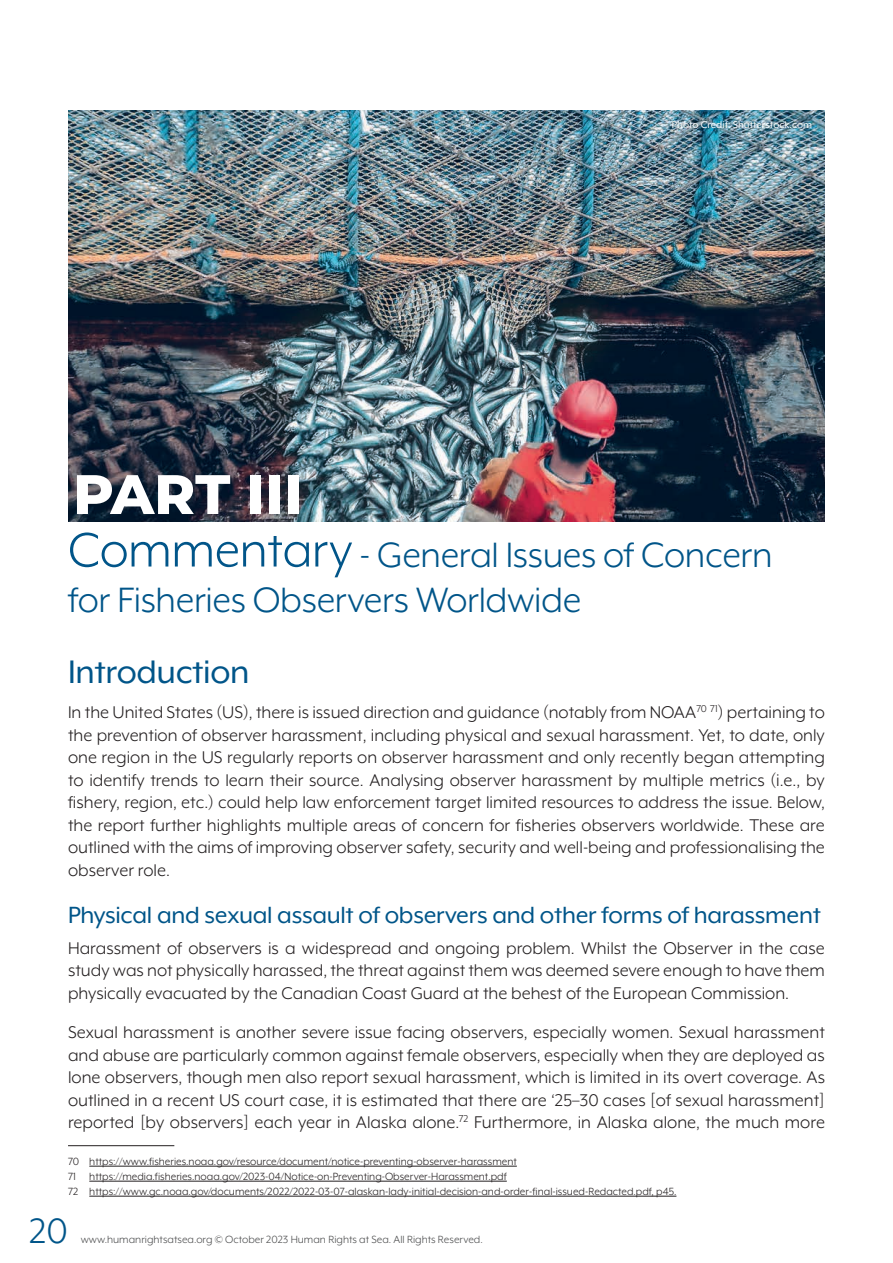
<style>
.page{position:relative;width:893px;height:1263px;background:#fff}
.page>*{position:absolute;margin:0;border:0;box-sizing:border-box;transform-origin:0 0}
.t1{font:800 55.5px "Montserrat";color:#fff}
.t2{font:40.5px/45px "Mr Eaves XL Mod OT";letter-spacing:-.01em;color:#015589}
.t3{font:37.5px "Mr Eaves XL Mod OT";letter-spacing:-.01em;color:#015589}
.t4{font:27px "Mr Eaves XL Mod OT";letter-spacing:-.01em;color:#015589}
.t5{font:19.5px/22.5px "Mr Eaves XL Mod OT";color:#231f20;text-align:justify}
.t6{font:12px/15px "Mr Eaves XL Mod OT";color:#231f20}
.t7{font:12px "Mr Eaves XL Mod OT";color:#4b4c4d}
.t8{font:11.25px "Mr Eaves XL Mod OT";color:#fff}
.s1{font-size:55.5px}
</style>
<div class="page">
<img style="left:68px;top:111px;width:757px;height:411px">
<hr style="left:68px;top:1145px;width:106px;height:1px;background:#231f20">
<hr style="left:89px;top:1166px;width:428px;height:1px;background:#231f20">
<hr style="left:89px;top:1181px;width:418px;height:1px;background:#231f20">
<hr style="left:89px;top:1196px;width:587px;height:1px;background:#231f20">
<p class="t8" style="left:672px;top:119px;width:142px">Photo Credit: Shutterstock.com</p>
<h1 class="t1" style="left:73px;top:454px;width:231px">PART III</h1>
<h2 class="t2" style="left:68px;top:532px;width:706px"><span class="s1">Commentary</span> - General Issues of Concern for Fisheries Observers Worldwide</h2>
<h3 class="t3" style="left:68px;top:653px;width:183px">Introduction</h3>
<p class="t5" style="left:68px;top:701px;width:758px">In the United States (US), there is issued direction and guidance (notably from NOAA<sup>70</sup> <sup>71</sup>) pertaining to the prevention of observer harassment, including physical and sexual harassment. Yet, to date, only one region in the US regularly reports on observer harassment and only recently began attempting to identify trends to learn their source. Analysing observer harassment by multiple metrics (i.e., by fishery, region, etc.) could help law enforcement target limited resources to address the issue. Below, the report further highlights multiple areas of concern for fisheries observers worldwide. These are outlined with the aims of improving observer safety, security and well-being and professionalising the observer role.</p>
<h3 class="t4" style="left:68px;top:901px;width:755px">Physical and sexual assault of observers and other forms of harassment</h3>
<p class="t5" style="left:68px;top:937px;width:758px">Harassment of observers is a widespread and ongoing problem. Whilst the Observer in the case study was not physically harassed, the threat against them was deemed severe enough to have them physically evacuated by the Canadian Coast Guard at the behest of the European Commission.</p>
<p class="t5" style="left:68px;top:1021px;width:758px">Sexual harassment is another severe issue facing observers, especially women. Sexual harassment and abuse are particularly common against female observers, especially when they are deployed as lone observers, though men also report sexual harassment, which is limited in its overt coverage. As outlined in a recent US court case, it is estimated that there are ‘25–30 cases [of sexual harassment] reported [by observers] each year in Alaska alone.<sup>72</sup> Furthermore, in Alaska alone, the much more</p>
<p class="t6" style="left:68px;top:1154px;width:610px">70 https://www.fisheries.noaa.gov/resource/document/notice-preventing-observer-harassment<br>71 https://media.fisheries.noaa.gov/2023-04/Notice-on-Preventing-Observer-Harassment.pdf<br>72 https://www.gc.noaa.gov/documents/2022/2022-03-07-alaskan-lady-initial-decision-and-order-final-issued-Redacted.pdf, p45.</p>
<h2 class="t2" style="left:29px;top:1208px;width:40px">20</h2>
<p class="t7" style="left:81px;top:1233px;width:403px">www.humanrightsatsea.org © October 2023 Human Rights at Sea. All Rights Reserved.</p>
</div>
